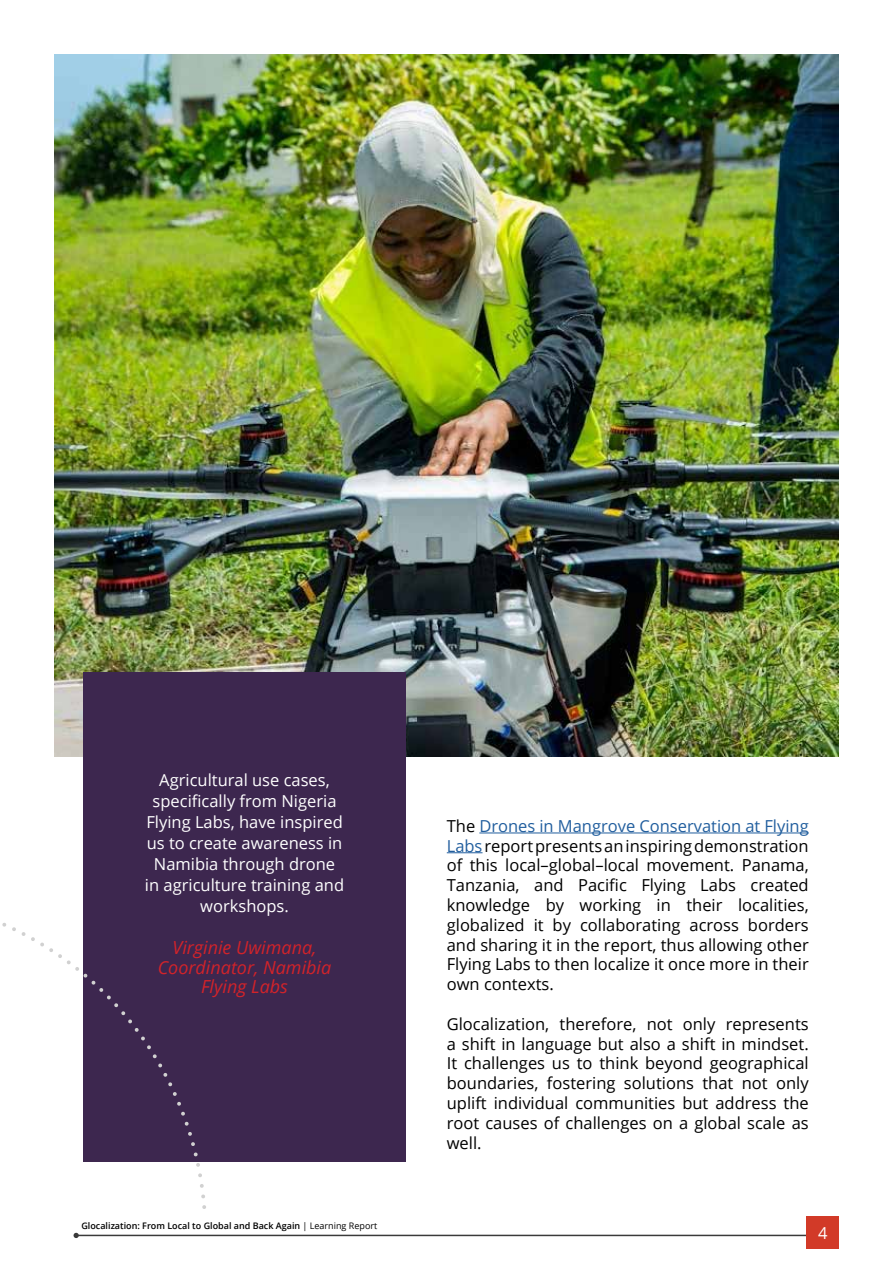
<style>
.page{position:relative;width:893px;height:1263px;background:#fff}
.page>*{position:absolute;margin:0;border:0;box-sizing:border-box;transform-origin:0 0}
.t1{font:italic 18px/19.5px "Open Sans";color:#d2232a;text-align:center}
.t2{font:16.5px/19.8px "Open Sans";color:#000;text-align:justify}
.t3{font:16.5px/21px "Open Sans";color:#fff;text-align:center}
.t4{font:600 9px "Open Sans";color:#000}
.s1{font-weight:400}
.s2{color:#215e9e}
</style>
<div class="page">
<hr style="left:76px;top:1235px;width:747px;height:1px;background:#3a3a3a">
<svg style="left:74px;top:1233px;width:5px;height:5px"></svg>
<div style="left:807px;top:1216px;width:32px;height:33px;background:#d23a28"></div>
<img style="left:54px;top:54px;width:785px;height:703px">
<div style="left:83px;top:673px;width:323px;height:489px;background:#3d274f"></div>
<hr style="left:479px;top:832px;width:330px;height:1px;background:#215e9e">
<hr style="left:447px;top:852px;width:35px;height:1px;background:#215e9e">
<svg style="left:202px;top:1205px;width:4px;height:4px"></svg>
<svg style="left:201px;top:1194px;width:4px;height:4px"></svg>
<svg style="left:200px;top:1184px;width:4px;height:4px"></svg>
<svg style="left:198px;top:1173px;width:4px;height:4px"></svg>
<svg style="left:196px;top:1163px;width:4px;height:4px"></svg>
<svg style="left:194px;top:1152px;width:4px;height:4px"></svg>
<svg style="left:191px;top:1142px;width:4px;height:4px"></svg>
<svg style="left:188px;top:1132px;width:4px;height:4px"></svg>
<svg style="left:185px;top:1122px;width:4px;height:3px"></svg>
<svg style="left:181px;top:1112px;width:4px;height:3px"></svg>
<svg style="left:177px;top:1102px;width:4px;height:4px"></svg>
<svg style="left:173px;top:1092px;width:4px;height:4px"></svg>
<svg style="left:163px;top:1073px;width:9px;height:13px"></svg>
<svg style="left:31px;top:937px;width:131px;height:130px"></svg>
<svg style="left:22px;top:932px;width:3px;height:4px"></svg>
<svg style="left:12px;top:927px;width:4px;height:4px"></svg>
<svg style="left:2px;top:923px;width:4px;height:4px"></svg>
<p class="t3" style="left:145px;top:769px;width:201px">Agricultural use cases, specifically from Nigeria<br>Flying Labs, have inspired us to create awareness in<br>Namibia through drone in agriculture training and workshops.</p>
<p class="t1" style="left:158px;top:937px;width:175px">Virginie Uwimana,<br>Coordinator, Namibia<br>Flying Labs</p>
<p class="t4" style="left:81px;top:1219px;width:297px">Glocalization: From Local to Global and Back Again <span class="s1">| Learning Report</span></p>
<p class="t2" style="left:447px;top:815px;width:363px">The <span class="s2">Drones in Mangrove Conservation at Flying Labs</span> report presents an inspiring demonstration of this local–global–local movement. Panama, Tanzania, and Pacific Flying Labs created knowledge by working in their localities, globalized it by collaborating across borders and sharing it in the report, thus allowing other Flying Labs to then localize it once more in their own contexts.</p>
<p class="t2" style="left:447px;top:1013px;width:363px">Glocalization, therefore, not only represents a shift in language but also a shift in mindset.<br>It challenges us to think beyond geographical boundaries, fostering solutions that not only uplift individual communities but address the root causes of challenges on a global scale as well.</p>
<p class="t3" style="left:818px;top:1222px;width:11px">4</p>
</div>
